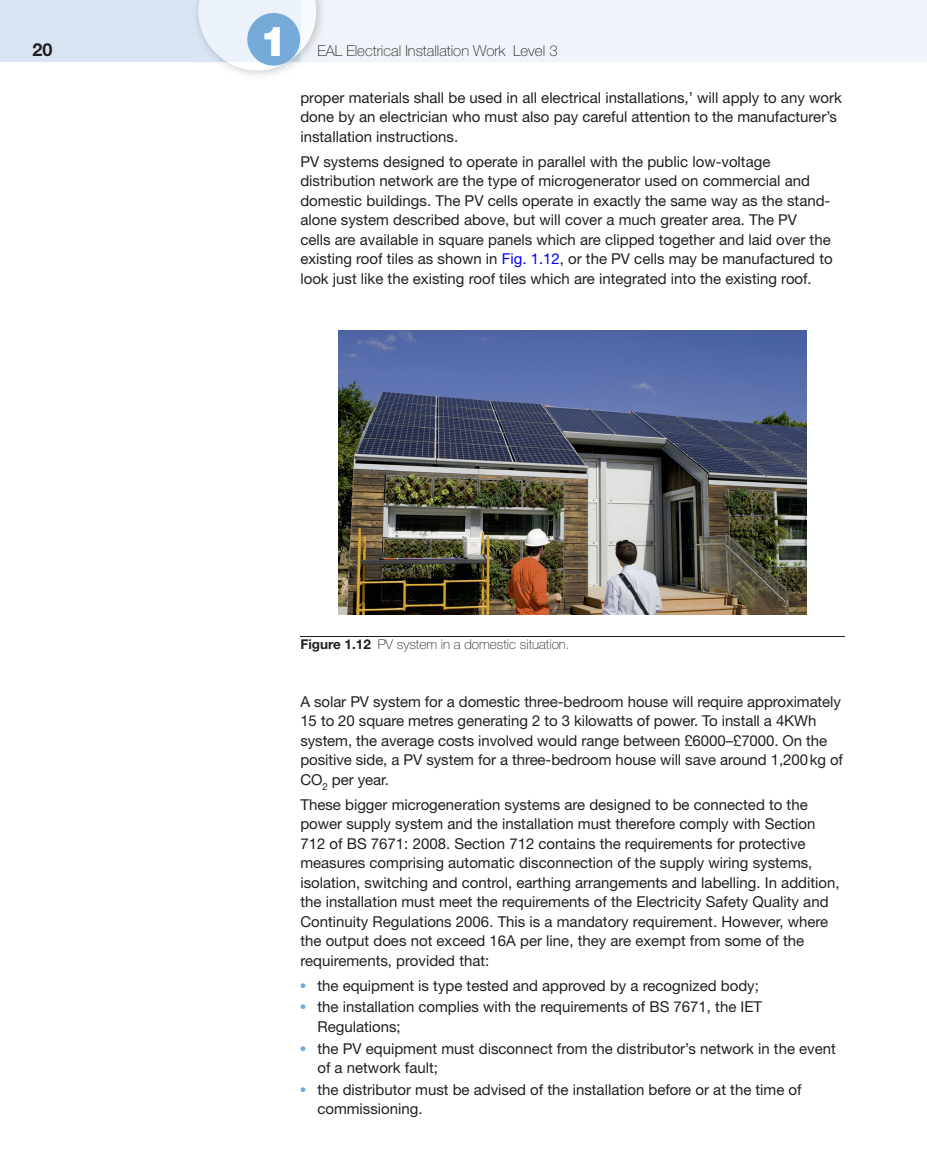
<style>
.page{position:relative;width:927px;height:1170px;background:#fff}
.page>*{position:absolute;margin:0;border:0;box-sizing:border-box;transform-origin:0 0}
.t1{font:900 41.4px "Helvetica Neue LT Std";color:#fff}
.t2{font:700 18px "Helvetica Neue LT Std";color:#231f20}
.t3{font:15px/19.5px "Helvetica Neue LT Std";color:#231f20}
.t4{font:100 15px "Helvetica Neue LT Std";color:#231f20}
.t5{font:100 13.5px "Helvetica Neue LT Std";color:#231f20}
.s1{color:#00f}
.s2{font-weight:700}
</style>
<div class="page">
<div style="left:0;top:0;width:927px;height:62px;background:#eef4fa"></div>
<div style="left:0;top:0;width:300px;height:62px;background:#d9e5f3"></div>
<svg style="left:198px;top:0;width:118px;height:70px"></svg>
<div style="left:247px;top:13px;width:53px;height:53px;background:#76aad8;border-radius:50%"></div>
<img style="left:339px;top:330px;width:468px;height:285px">
<hr style="left:300px;top:636px;width:545px;height:1px;background:#231f20">
<p class="t2" style="left:33px;top:38px;width:22px">20</p>
<h1 class="t1" style="left:260px;top:16px;width:29px">1</h1>
<p class="t4" style="left:317px;top:42px;width:242px">EAL Electrical Installation Work Level 3</p>
<p class="t3" style="left:300px;top:87px;width:543px">proper materials shall be used in all electrical installations,’ will apply to any work done by an electrician who must also pay careful attention to the manufacturer’s installation instructions.</p>
<p class="t3" style="left:300px;top:152px;width:534px">PV systems designed to operate in parallel with the public low-voltage distribution network are the type of microgenerator used on commercial and domestic buildings. The PV cells operate in exactly the same way as the stand&shy;alone system described above, but will cover a much greater area. The PV<br>cells are available in square panels which are clipped together and laid over the existing roof tiles as shown in <span class="s1">Fig. 1.12</span>, or the PV cells may be manufactured to look just like the existing roof tiles which are integrated into the existing roof.</p>
<p class="t5" style="left:300px;top:637px;width:271px"><span class="s2">Figure 1.12</span> PV system in a domestic situation.</p>
<p class="t3" style="left:300px;top:691px;width:544px">A solar PV system for a domestic three-bedroom house will require approximately 15 to 20 square metres generating 2 to 3 kilowatts of power. To install a 4KWh system, the average costs involved would range between £6000–£7000. On the positive side, a PV system for a three-bedroom house will save around 1,200 kg of CO<sub>2</sub> per year.</p>
<p class="t3" style="left:300px;top:794px;width:541px">These bigger microgeneration systems are designed to be connected to the power supply system and the installation must therefore comply with Section 712 of BS 7671: 2008. Section 712 contains the requirements for protective measures comprising automatic disconnection of the supply wiring systems, isolation, switching and control, earthing arrangements and labelling. In addition, the installation must meet the requirements of the Electricity Safety Quality and Continuity Regulations 2006. This is a mandatory requirement. However, where the output does not exceed 16A per line, they are exempt from some of the requirements, provided that:</p>
<p class="t3" style="left:300px;top:975px;width:460px"><sup>●</sup> the equipment is type tested and approved by a recognized body;</p>
<p class="t3" style="left:317px;top:997px;width:446px;text-indent:-17px"><sup>●</sup> the installation complies with the requirements of BS 7671, the IET<br>Regulations;</p>
<p class="t3" style="left:317px;top:1038px;width:520px;text-indent:-17px"><sup>●</sup> the PV equipment must disconnect from the distributor’s network in the event of a network fault;</p>
<p class="t3" style="left:317px;top:1079px;width:486px;text-indent:-17px"><sup>●</sup> the distributor must be advised of the installation before or at the time of commissioning.</p>
</div>
